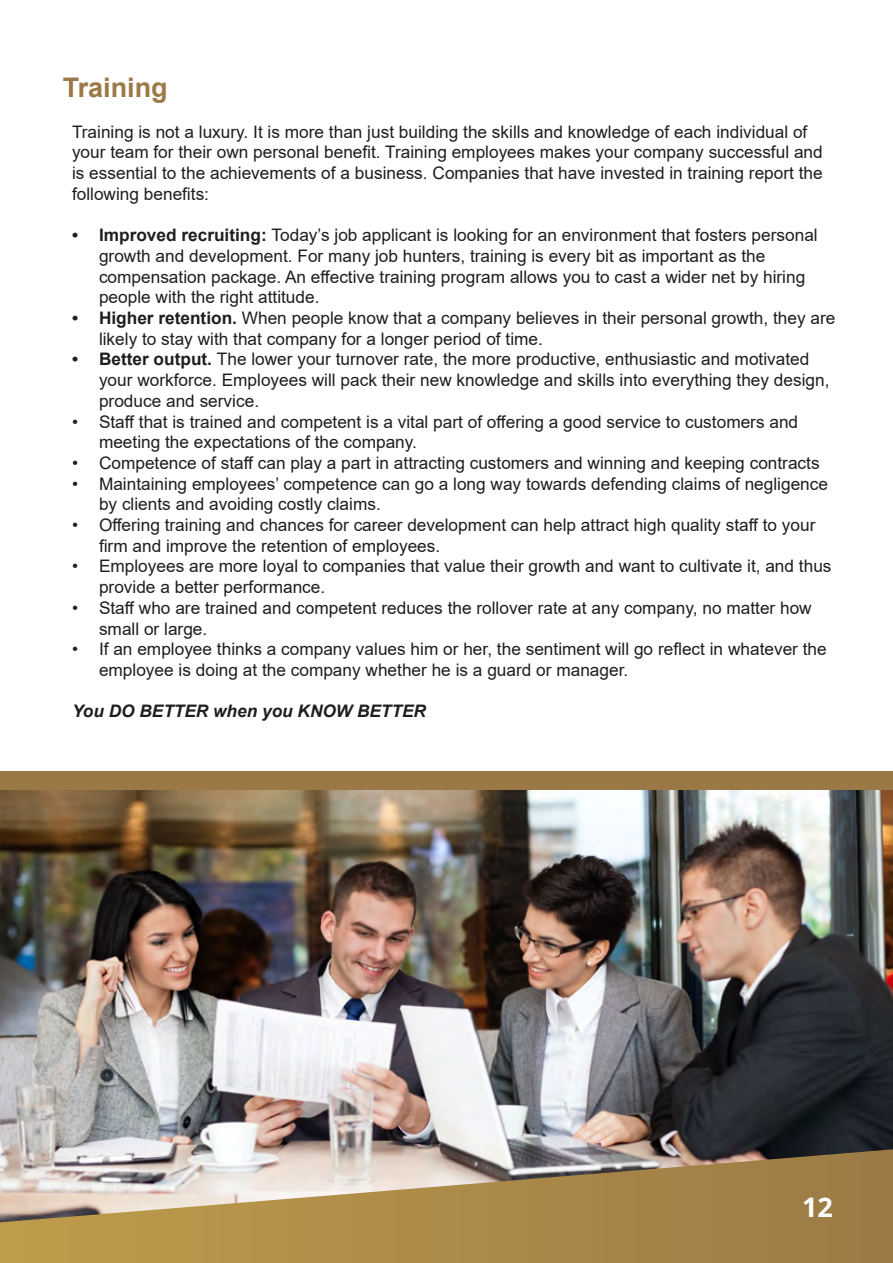
<style>
.page{position:relative;width:893px;height:1263px;background:#fff}
.page>*{position:absolute;margin:0;border:0;box-sizing:border-box;transform-origin:0 0}
.t1{font:700 27px "Arial";color:#9a7946}
.t2{font:700 27px "Open Sans";color:#fff}
.t3{font:17.25px/20.7px "Arial";color:#1c1e20}
.t4{font:italic 700 17.25px "Arial";color:#1c1e20}
.s1{font-weight:700}
</style>
<div class="page">
<img style="left:0;top:790px;width:893px;height:359px">
<svg style="left:0;top:1149px;width:893px;height:114px"></svg>
<div style="left:0;top:771px;width:893px;height:19px;background:#9a7946"></div>
<h1 class="t1" style="left:63px;top:68px;width:107px">Training</h1>
<p class="t3" style="left:72px;top:121px;width:752px">Training is not a luxury. It is more than just building the skills and knowledge of each individual of your team for their own personal benefit. Training employees makes your company successful and is essential to the achievements of a business. Companies that have invested in training report the following benefits:</p>
<p class="t3" style="left:99px;top:225px;width:720px;text-indent:-27px"><span class="s1">• Improved recruiting:</span> Today’s job applicant is looking for an environment that fosters personal growth and development. For many job hunters, training is every bit as important as the compensation package. An effective training program allows you to cast a wider net by hiring people with the right attitude.</p>
<p class="t3" style="left:99px;top:307px;width:738px;text-indent:-27px"><span class="s1">• Higher retention.</span> When people know that a company believes in their personal growth, they are likely to stay with that company for a longer period of time.</p>
<p class="t3" style="left:99px;top:349px;width:732px;text-indent:-27px"><span class="s1">• Better output.</span> The lower your turnover rate, the more productive, enthusiastic and motivated your workforce. Employees will pack their new knowledge and skills into everything they design, produce and service.</p>
<p class="t3" style="left:99px;top:411px;width:701px;text-indent:-27px">• Staff that is trained and competent is a vital part of offering a good service to customers and meeting the expectations of the company.</p>
<p class="t3" style="left:72px;top:452px;width:749px">• Competence of staff can play a part in attracting customers and winning and keeping contracts</p>
<p class="t3" style="left:99px;top:473px;width:731px;text-indent:-27px">• Maintaining employees’ competence can go a long way towards defending claims of negligence by clients and avoiding costly claims.</p>
<p class="t3" style="left:99px;top:514px;width:718px;text-indent:-27px">• Offering training and chances for career development can help attract high quality staff to your firm and improve the retention of employees.</p>
<p class="t3" style="left:99px;top:556px;width:734px;text-indent:-27px">• Employees are more loyal to companies that value their growth and want to cultivate it, and thus provide a better performance.</p>
<p class="t3" style="left:99px;top:597px;width:714px;text-indent:-27px">• Staff who are trained and competent reduces the rollover rate at any company, no matter how small or large.</p>
<p class="t3" style="left:99px;top:639px;width:729px;text-indent:-27px">• If an employee thinks a company values him or her, the sentiment will go reflect in whatever the employee is doing at the company whether he is a guard or manager.</p>
<p class="t4" style="left:72px;top:700px;width:355px">You DO BETTER when you KNOW BETTER</p>
<h1 class="t2" style="left:802px;top:1188px;width:32px">12</h1>
</div>
